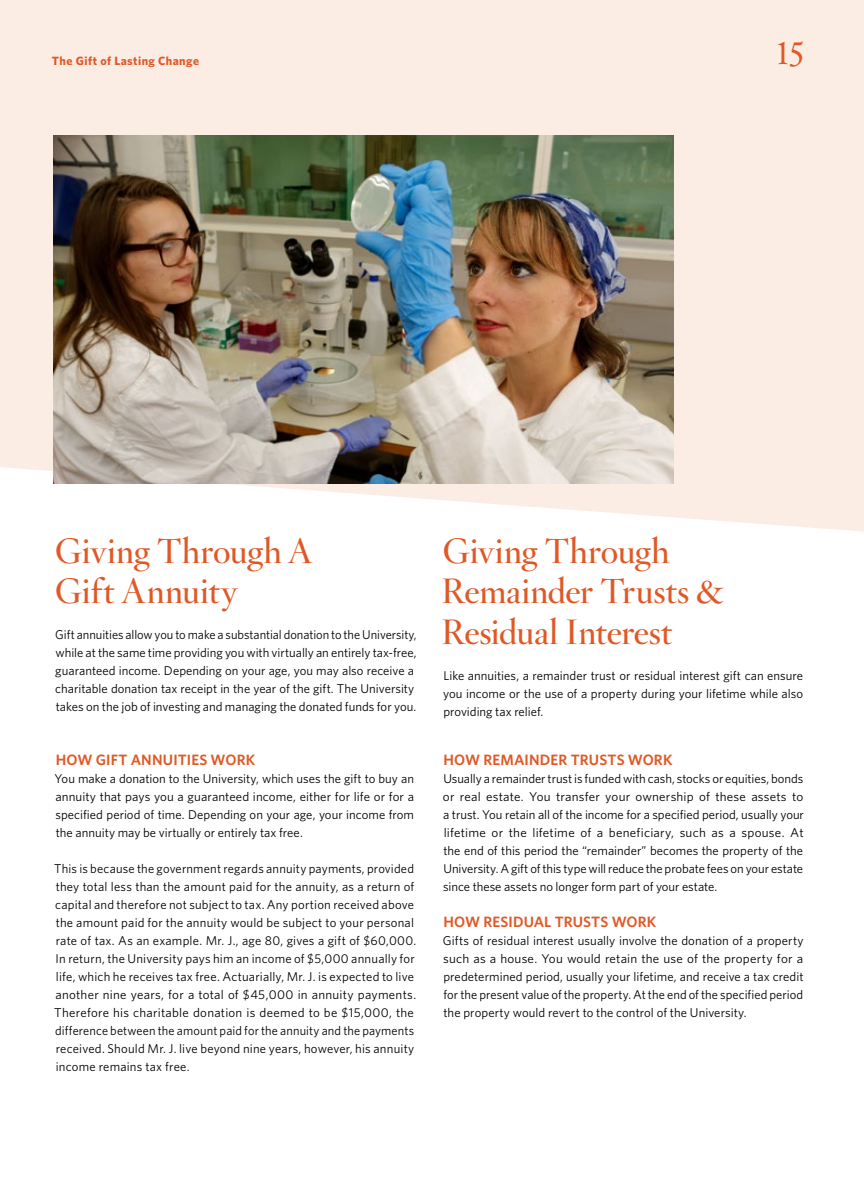
<style>
.page{position:relative;width:864px;height:1188px;background:#fff}
.page>*{position:absolute;margin:0;border:0;box-sizing:border-box;transform-origin:0 0}
.t1{font:34.5px/40.5px "Hoefler Titling HTF Sm Roman";color:#df5927}
.t2{font:31.5px "Hoefler Text Roman Alt";color:#df5927}
.t3{font:600 15px "Whitney HTF";letter-spacing:.01em;color:#df5927}
.t4{font:12.75px/18px "Whitney HTF";letter-spacing:.01em;color:#000;text-align:justify}
.t5{font:700 12px "Whitney HTF";letter-spacing:.04em;color:#df5927}
</style>
<div class="page">
<svg style="left:0;top:0;width:864px;height:532px;background:#fbeee6"></svg>
<img style="left:54px;top:135px;width:620px;height:349px">
<p class="t5" style="left:52px;top:53px;width:149px">The Gift of Lasting Change</p>
<h2 class="t2" style="left:776px;top:39px;width:29px">15</h2>
<h1 class="t1" style="left:55px;top:530px;width:258px">Giving Through A<br>Gift Annuity</h1>
<p class="t4" style="left:55px;top:626px;width:363px;text-align:left">Gift annuities allow you to make a substantial donation to the University, while at the same time providing you with virtually an entirely tax-free, guaranteed income. Depending on your age, you may also receive a charitable donation tax receipt in the year of the gift. The University takes on the job of investing and managing the donated funds for you.</p>
<p class="t3" style="left:56px;top:751px;width:201px">HOW GIFT ANNUITIES WORK</p>
<p class="t4" style="left:55px;top:769px;width:361px">You make a donation to the University, which uses the gift to buy an annuity that pays you a guaranteed income, either for life or for a specified period of time. Depending on your age, your income from the annuity may be virtually or entirely tax free.</p>
<p class="t4" style="left:54px;top:859px;width:364px;text-align:left">This is because the government regards annuity payments, provided they total less than the amount paid for the annuity, as a return of capital and therefore not subject to tax. Any portion received above the amount paid for the annuity would be subject to your personal rate of tax. As an example. Mr. J., age 80, gives a gift of $60,000.<br>In return, the University pays him an income of $5,000 annually for life, which he receives tax free. Actuarially, Mr. J. is expected to live another nine years, for a total of $45,000 in annuity payments.<br>Therefore his charitable donation is deemed to be $15,000, the difference between the amount paid for the annuity and the payments received. Should Mr. J. live beyond nine years, however, his annuity income remains tax free.</p>
<h1 class="t1" style="left:442px;top:530px;width:284px">Giving Through<br>Remainder Trusts &amp;<br>Residual Interest</h1>
<p class="t4" style="left:443px;top:666px;width:362px">Like annuities, a remainder trust or residual interest gift can ensure you income or the use of a property during your lifetime while also providing tax relief.</p>
<p class="t3" style="left:444px;top:751px;width:230px">HOW REMAINDER TRUSTS WORK</p>
<p class="t4" style="left:443px;top:769px;width:363px">Usually a remainder trust is funded with cash, stocks or equities, bonds or real estate. You transfer your ownership of these assets to a trust. You retain all of the income for a specified period, usually your lifetime or the lifetime of a beneficiary, such as a spouse. At the end of this period the “remainder” becomes the property of the University. A gift of this type will reduce the probate fees on your estate since these assets no longer form part of your estate.</p>
<p class="t3" style="left:444px;top:913px;width:214px">HOW RESIDUAL TRUSTS WORK</p>
<p class="t4" style="left:443px;top:931px;width:362px">Gifts of residual interest usually involve the donation of a property such as a house. You would retain the use of the property for a predetermined period, usually your lifetime, and receive a tax credit for the present value of the property. At the end of the specified period the property would revert to the control of the University.</p>
</div>
